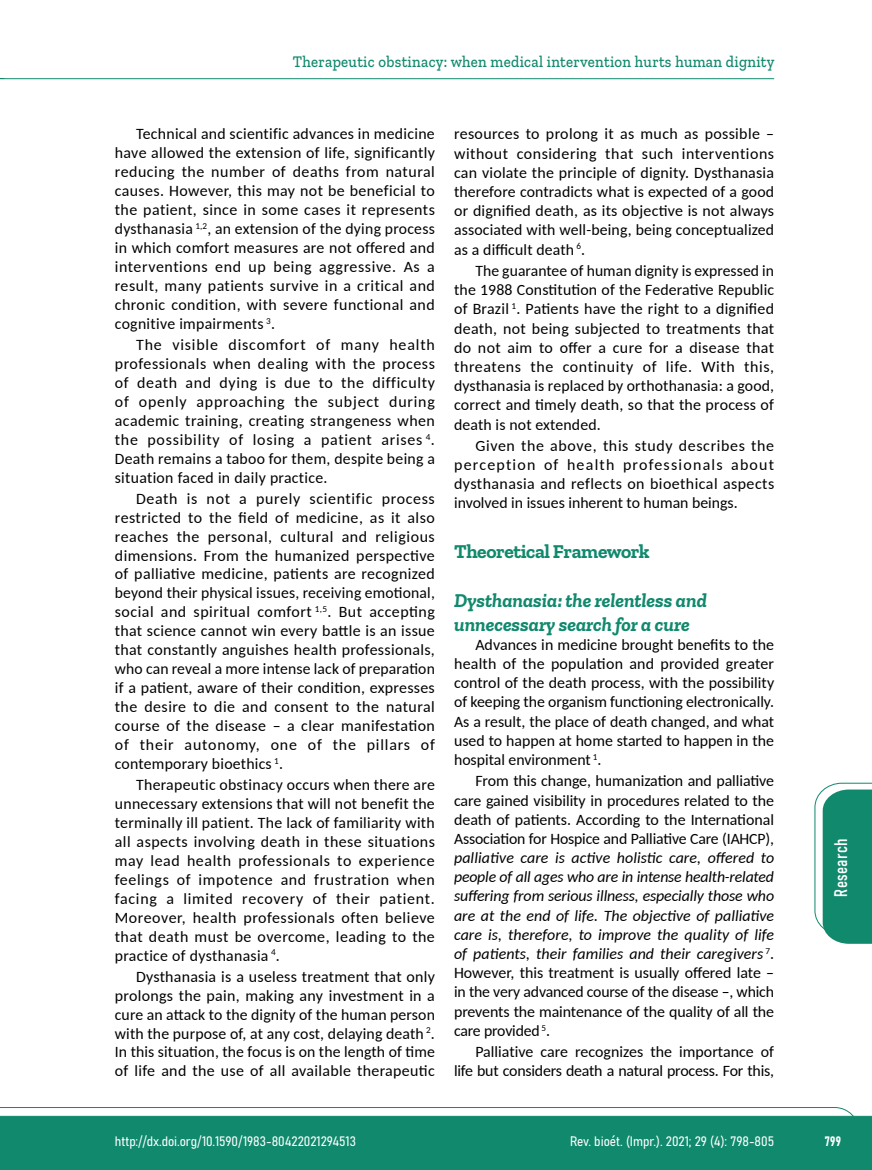
<style>
.page{position:relative;width:872px;height:1170px;background:#fff}
.page>*{position:absolute;margin:0;border:0;box-sizing:border-box;transform-origin:0 0}
.t1{font:italic 700 19.5px/23.7px "Zilla Slab";color:#10896d}
.t2{font:700 19.5px "Zilla Slab";letter-spacing:-.02em;color:#10896d}
.t3{font:18px "Bahnschrift";letter-spacing:.02em;color:#fff}
.t4{font:500 16.5px "Zilla Slab";letter-spacing:.02em;color:#10896d;scale:.9 1}
.t5{font:15.75px/18.9px "Carlito";letter-spacing:.01em;color:#000;text-align:justify}
.t6{font:italic 15.75px/19.2px "Carlito";letter-spacing:.005em;color:#000;text-align:justify}
.t7{font:15.75px/19.2px "Carlito";letter-spacing:-.015em;color:#000;text-align:right}
.t8{font:13.5px "Bahnschrift";color:#fff}
.s1{font-style:normal}
</style>
<div class="page">
<svg style="left:0;top:1107px;width:859px;height:62px;background:#2e977f"></svg>
<hr style="left:0;top:78px;width:774px;height:1px;background:#10896d">
<svg style="left:814px;top:782px;width:58px;height:161px"></svg>
<p class="t4" style="left:293px;top:53px;width:536px">Therapeutic obstinacy: when medical intervention hurts human dignity</p>
<p class="t5" style="left:115px;top:124px;width:321px;text-indent:21px">Technical and scientific advances in medicine have allowed the extension of life, significantly reducing the number of deaths from natural causes. However, this may not be beneficial to the patient, since in some cases it represents dysthanasia <sup>1,2</sup>, an extension of the dying process in which comfort measures are not offered and interventions end up being aggressive. As a result, many patients survive in a critical and chronic condition, with severe functional and cognitive impairments <sup>3</sup>.</p>
<p class="t5" style="left:115px;top:334px;width:321px;text-indent:21px">The visible discomfort of many health professionals when dealing with the process of death and dying is due to the difficulty of openly approaching the subject during academic training, creating strangeness when the possibility of losing a patient arises <sup>4</sup>.<br>Death remains a taboo for them, despite being a situation faced in daily practice.</p>
<p class="t5" style="left:115px;top:488px;width:322px;text-indent:21px">Death is not a purely scientific process restricted to the field of medicine, as it also reaches the personal, cultural and religious dimensions. From the humanized perspective of palliative medicine, patients are recognized beyond their physical issues, receiving emotional, social and spiritual comfort <sup>1,5</sup>. But accepting that science cannot win every battle is an issue that constantly anguishes health professionals, who can reveal a more intense lack of preparation if a patient, aware of their condition, expresses the desire to die and consent to the natural course of the disease – a clear manifestation of their autonomy, one of the pillars of contemporary bioethics <sup>1</sup>.</p>
<p class="t5" style="left:115px;top:774px;width:321px;text-indent:21px">Therapeutic obstinacy occurs when there are unnecessary extensions that will not benefit the terminally ill patient. The lack of familiarity with all aspects involving death in these situations may lead health professionals to experience feelings of impotence and frustration when facing a limited recovery of their patient.<br>Moreover, health professionals often believe that death must be overcome, leading to the practice of dysthanasia <sup>4</sup>.</p>
<p class="t5" style="left:115px;top:966px;width:322px;text-indent:21px">Dysthanasia is a useless treatment that only prolongs the pain, making any investment in a cure an attack to the dignity of the human person with the purpose of, at any cost, delaying death <sup>2</sup>.<br>In this situation, the focus is on the length of time of life and the use of all available therapeutic</p>
<p class="t5" style="left:454px;top:124px;width:322px">resources to prolong it as much as possible – without considering that such interventions can violate the principle of dignity. Dysthanasia therefore contradicts what is expected of a good or dignified death, as its objective is not always associated with well-being, being conceptualized as a difficult death <sup>6</sup>.</p>
<p class="t5" style="left:454px;top:260px;width:322px;text-indent:21px">The guarantee of human dignity is expressed in the 1988 Constitution of the Federative Republic of Brazil <sup>1</sup>. Patients have the right to a dignified death, not being subjected to treatments that do not aim to offer a cure for a disease that threatens the continuity of life. With this, dysthanasia is replaced by orthothanasia: a good, correct and timely death, so that the process of death is not extended.</p>
<p class="t5" style="left:454px;top:435px;width:322px;text-indent:21px">Given the above, this study describes the perception of health professionals about dysthanasia and reflects on bioethical aspects involved in issues inherent to human beings.</p>
<p class="t2" style="left:454px;top:540px;width:197px">Theoretical Framework</p>
<p class="t1" style="left:454px;top:588px;width:254px">Dysthanasia: the relentless and unnecessary search for a cure</p>
<p class="t5" style="left:454px;top:634px;width:322px;text-indent:21px">Advances in medicine brought benefits to the health of the population and provided greater control of the death process, with the possibility of keeping the organism functioning electronically.<br>As a result, the place of death changed, and what used to happen at home started to happen in the hospital environment <sup>1</sup>.</p>
<p class="t5" style="left:454px;top:770px;width:321px;text-indent:21px">From this change, humanization and palliative care gained visibility in procedures related to the death of patients. According to the International Association for Hospice and Palliative Care (IAHCP),</p>
<p class="t6" style="left:454px;top:847px;width:322px">palliative care is active holistic care, offered to people of all ages who are in intense health-related suffering from serious illness, especially those who are at the end of life. The objective of palliative care is, therefore, to improve the quality of life of patients, their families and their caregivers <sup>7</sup><span class="s1">.<br>However, this treatment is usually offered late – in the very advanced course of the disease –, which prevents the maintenance of the quality of all the care provided</span> <sup>5</sup><span class="s1">.</span></p>
<p class="t7" style="left:454px;top:1041px;width:321px">Palliative care recognizes the importance of life but considers death a natural process. For this,</p>
<p class="t3" style="left:827px;top:896px;width:59px;rotate:-90deg">Research</p>
<p class="t8" style="left:115px;top:1131px;width:242px">http://dx.doi.org/10.1590/1983-80422021294513</p>
<p class="t8" style="left:570px;top:1131px;width:206px">Rev. bioét. (Impr.). 2021; 29 (4): 798-805</p>
<p class="t8" style="left:824px;top:1130px;width:18px">799</p>
</div>
